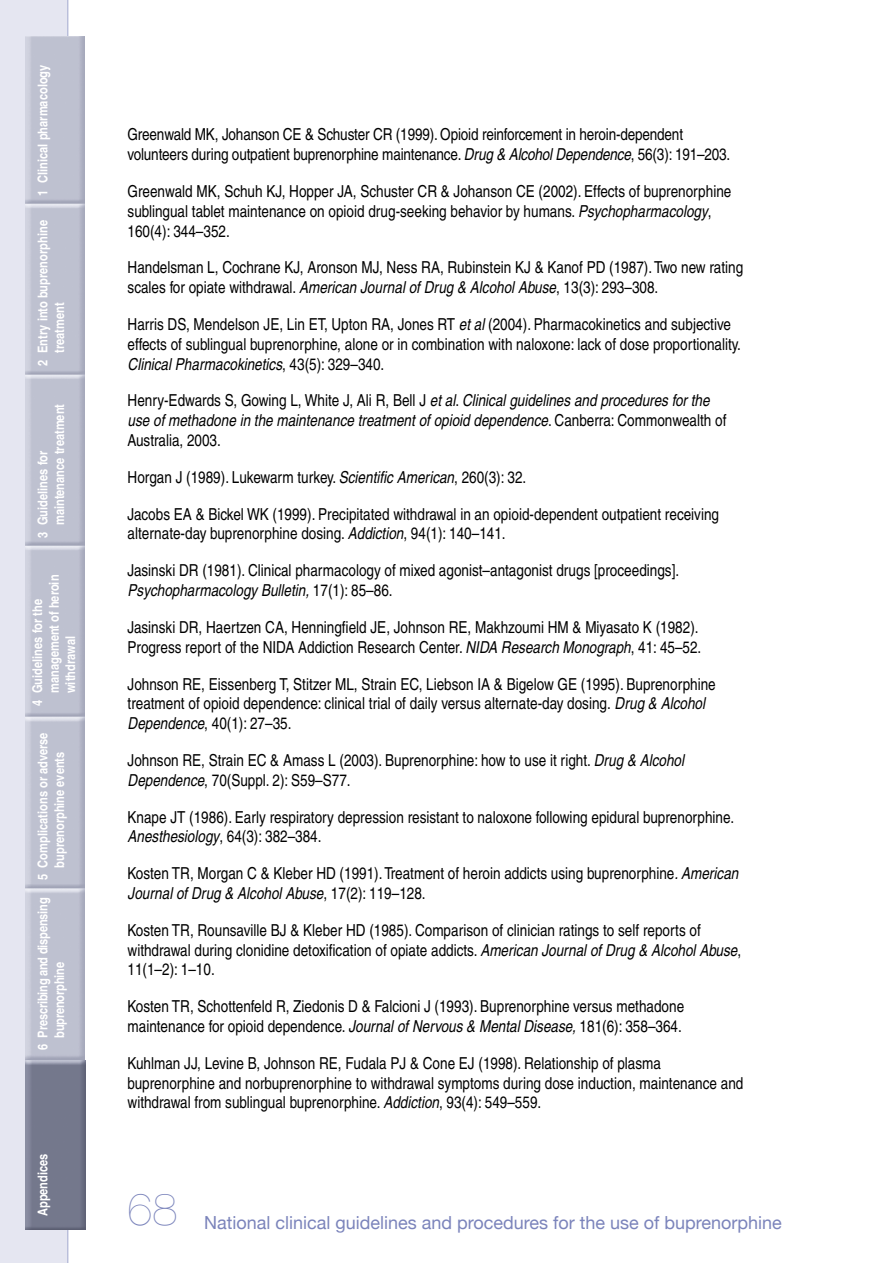
<style>
.page{position:relative;width:893px;height:1263px;background:#fff}
.page>*{position:absolute;margin:0;border:0;box-sizing:border-box;transform-origin:0 0}
.t1{font:200 45px "Helvetica Neue";color:#7b84bb}
.t2{font:18px "Helvetica Neue";color:#7b84bb}
.t3{font:condensed 16.5px/19.8px "Helvetica LT";color:#000}
.t4{font:italic condensed 16.5px/19.8px "Helvetica LT";color:#000}
.t5{font:700 condensed 13.5px/16.5px "Helvetica LT";color:#fff}
.s1{font-style:italic}
.s2{font-style:normal}
</style>
<div class="page">
<div style="left:0;top:0;width:68px;height:1263px;background:#e5e6f1"></div>
<img style="left:26px;top:36px;width:59px;height:339px">
<img style="left:26px;top:375px;width:59px;height:685px">
<img style="left:26px;top:1060px;width:59px;height:169px">
<p class="t5" style="left:34px;top:196px;width:132px;rotate:-90deg">1 Clinical pharmacology</p>
<p class="t5" style="left:34px;top:353px;width:134px;text-indent:-13px;rotate:-90deg">2 Entry into buprenorphine treatment</p>
<p class="t5" style="left:34px;top:525px;width:123px;text-indent:-13px;rotate:-90deg">3 Guidelines for maintenance treatment</p>
<p class="t5" style="left:29px;top:693px;width:120px;text-indent:-13px;rotate:-90deg">4 Guidelines for the management of heroin withdrawal</p>
<p class="t5" style="left:34px;top:880px;width:149px;text-align:center;rotate:-90deg">5 Complications or adverse buprenorphine events</p>
<p class="t5" style="left:34px;top:1037px;width:142px;text-indent:-13px;rotate:-90deg">6 Prescribing and dispensing buprenorphine</p>
<p class="t5" style="left:34px;top:1216px;width:64px;rotate:-90deg">Appendices</p>
<p class="t3" style="left:128px;top:125px;width:604px">Greenwald MK, Johanson CE &amp; Schuster CR (1999). Opioid reinforcement in heroin-dependent volunteers during outpatient buprenorphine maintenance. <span class="s1">Drug &amp; Alcohol Dependence</span>, 56(3): 191–203.</p>
<p class="t3" style="left:128px;top:181px;width:605px">Greenwald MK, Schuh KJ, Hopper JA, Schuster CR &amp; Johanson CE (2002). Effects of buprenorphine sublingual tablet maintenance on opioid drug-seeking behavior by humans. <span class="s1">Psychopharmacology</span>,<br>160(4): 344–352.</p>
<p class="t3" style="left:128px;top:258px;width:617px">Handelsman L, Cochrane KJ, Aronson MJ, Ness RA, Rubinstein KJ &amp; Kanof PD (1987). Two new rating scales for opiate withdrawal. <span class="s1">American Journal of Drug &amp; Alcohol Abuse</span>, 13(3): 293–308.</p>
<p class="t3" style="left:128px;top:314px;width:615px">Harris DS, Mendelson JE, Lin ET, Upton RA, Jones RT <span class="s1">et al</span> (2004). Pharmacokinetics and subjective effects of sublingual buprenorphine, alone or in combination with naloxone: lack of dose proportionality.<br><span class="s1">Clinical Pharmacokinetics</span>, 43(5): 329–340.</p>
<p class="t4" style="left:128px;top:391px;width:600px"><span class="s2">Henry-Edwards S, Gowing L, White J, Ali R, Bell J</span> et al<span class="s2">.</span> Clinical guidelines and procedures for the use of methadone in the maintenance treatment of opioid dependence<span class="s2">. Canberra: Commonwealth of<br>Australia, 2003.</span></p>
<p class="t3" style="left:128px;top:467px;width:400px">Horgan J (1989). Lukewarm turkey. <span class="s1">Scientific American</span>, 260(3): 32.</p>
<p class="t3" style="left:128px;top:504px;width:593px">Jacobs EA &amp; Bickel WK (1999). Precipitated withdrawal in an opioid-dependent outpatient receiving alternate-day buprenorphine dosing. <span class="s1">Addiction</span>, 94(1): 140–141.</p>
<p class="t3" style="left:128px;top:560px;width:553px">Jasinski DR (1981). Clinical pharmacology of mixed agonist–antagonist drugs [proceedings].<br><span class="s1">Psychopharmacology Bulletin,</span> 17(1): 85–86.</p>
<p class="t3" style="left:128px;top:617px;width:575px">Jasinski DR, Haertzen CA, Henningfield JE, Johnson RE, Makhzoumi HM &amp; Miyasato K (1982).<br>Progress report of the NIDA Addiction Research Center. <span class="s1">NIDA Research Monograph</span>, 41: 45–52.</p>
<p class="t3" style="left:128px;top:674px;width:590px">Johnson RE, Eissenberg T, Stitzer ML, Strain EC, Liebson IA &amp; Bigelow GE (1995). Buprenorphine treatment of opioid dependence: clinical trial of daily versus alternate-day dosing. <span class="s1">Drug &amp; Alcohol<br>Dependence</span>, 40(1): 27–35.</p>
<p class="t3" style="left:128px;top:750px;width:558px">Johnson RE, Strain EC &amp; Amass L (2003). Buprenorphine: how to use it right. <span class="s1">Drug &amp; Alcohol<br>Dependence</span>, 70(Suppl. 2): S59–S77.</p>
<p class="t3" style="left:128px;top:807px;width:608px">Knape JT (1986). Early respiratory depression resistant to naloxone following epidural buprenorphine.<br><span class="s1">Anesthesiology</span>, 64(3): 382–384.</p>
<p class="t3" style="left:128px;top:863px;width:612px">Kosten TR, Morgan C &amp; Kleber HD (1991). Treatment of heroin addicts using buprenorphine<span class="s1">. American<br>Journal of Drug &amp; Alcohol Abuse</span>, 17(2): 119–128.</p>
<p class="t3" style="left:128px;top:920px;width:615px">Kosten TR, Rounsaville BJ &amp; Kleber HD (1985). Comparison of clinician ratings to self reports of withdrawal during clonidine detoxification of opiate addicts. <span class="s1">American Journal of Drug &amp; Alcohol Abuse</span>,<br>11(1–2): 1–10.</p>
<p class="t3" style="left:128px;top:996px;width:558px">Kosten TR, Schottenfeld R, Ziedonis D &amp; Falcioni J (1993). Buprenorphine versus methadone maintenance for opioid dependence. <span class="s1">Journal of Nervous &amp; Mental Disease,</span> 181(6): 358–364.</p>
<p class="t3" style="left:128px;top:1053px;width:617px">Kuhlman JJ, Levine B, Johnson RE, Fudala PJ &amp; Cone EJ (1998). Relationship of plasma buprenorphine and norbuprenorphine to withdrawal symptoms during dose induction, maintenance and withdrawal from sublingual buprenorphine. <span class="s1">Addiction</span>, 93(4): 549–559.</p>
<h1 class="t1" style="left:128px;top:1183px;width:25px">68</h1>
<p class="t2" style="left:204px;top:1212px;width:579px">National clinical guidelines and procedures for the use of buprenorphine</p>
</div>
